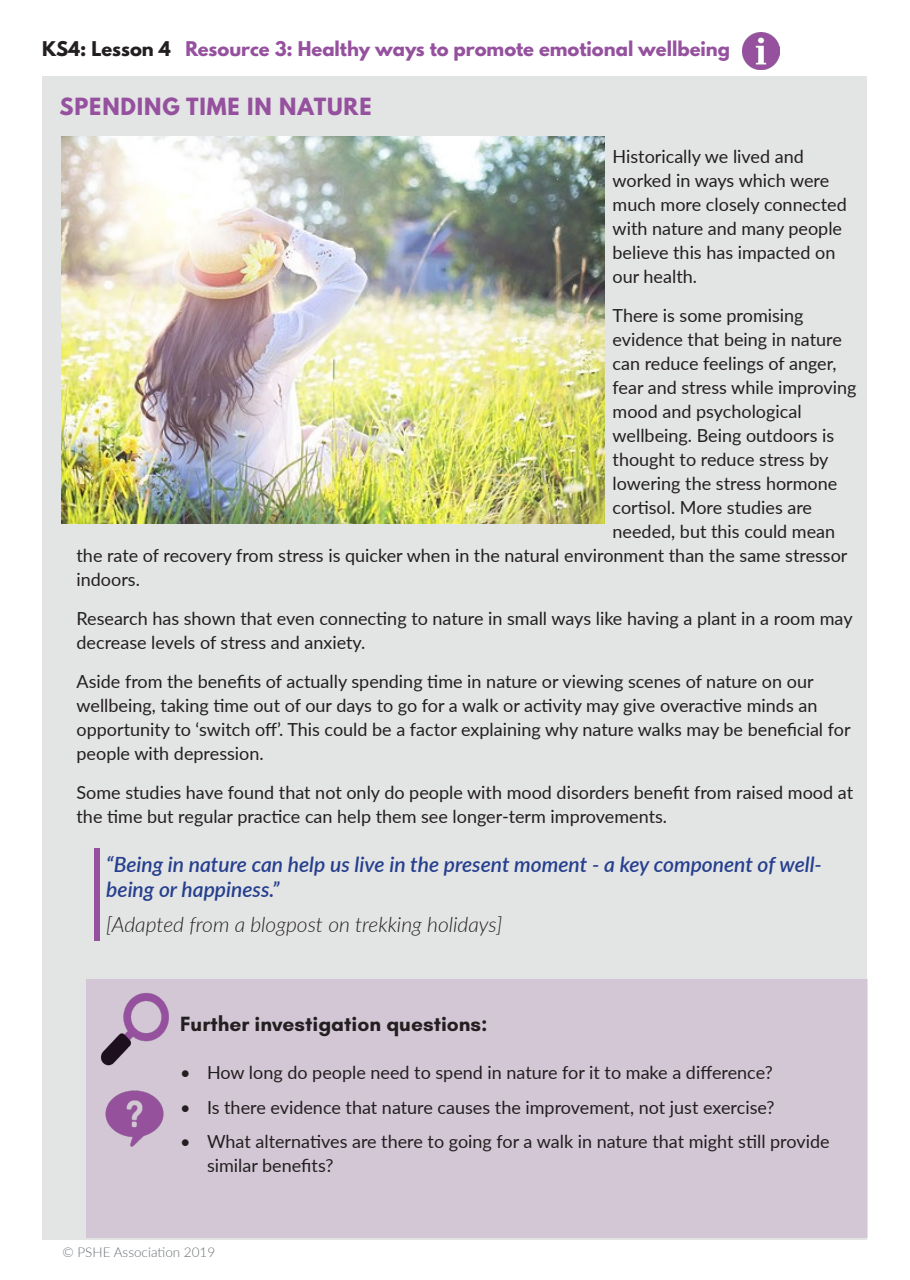
<style>
.page{position:relative;width:910px;height:1280px;background:#fff}
.page>*{position:absolute;margin:0;border:0;box-sizing:border-box;transform-origin:0 0}
.lato_body_spaced{font:italic 600 21px/25.2px "Lato";color:#253f8e}
.lato_body_spaced-2{font:italic 300 21px "Lato";color:#231f20}
.lato_body_spaced-3{font:700 21px "Glacial Indifference";color:#231f20}
.lato_body_spaced-4{font:700 21px "League Spartan";letter-spacing:.04em;color:#95519e}
.lato_body_spaced-5{font:18px/24px "Lato";color:#231f20}
.lato_body_spaced-6{font:700 18px "League Spartan";color:#95519e}
.t1{font:300 13.5px "Lato";color:#6a7074}
.s1{color:#231f20}
</style>
<div class="page">
<div style="left:43px;top:77px;width:824px;height:1162px;background:#e3e4e4"></div>
<img style="left:743px;top:32px;width:37px;height:37px">
<img style="left:62px;top:136px;width:542px;height:387px">
<div style="left:94px;top:848px;width:6px;height:93px;background:#95519e"></div>
<div style="left:86px;top:979px;width:781px;height:258px;background:#d3c7d6"></div>
<img style="left:105px;top:1090px;width:59px;height:57px">
<p class="lato_body_spaced-6" style="left:42px;top:35px;width:689px"><span class="s1">KS4: Lesson 4</span> Resource 3: Healthy ways to promote emotional wellbeing</p>
<p class="lato_body_spaced-4" style="left:60px;top:90px;width:314px">SPENDING TIME IN NATURE</p>
<p class="lato_body_spaced-5" style="left:613px;top:143px;width:236px">Historically we lived and worked in ways which were much more closely connected with nature and many people believe this has impacted on our health.</p>
<p class="lato_body_spaced-5" style="left:613px;top:302px;width:193px">There is some promising</p>
<p class="lato_body_spaced-5" style="left:613px;top:326px;width:231px">evidence that being in nature</p>
<p class="lato_body_spaced-5" style="left:613px;top:350px;width:226px">can reduce feelings of anger,</p>
<p class="lato_body_spaced-5" style="left:613px;top:374px;width:245px">fear and stress while improving</p>
<p class="lato_body_spaced-5" style="left:613px;top:398px;width:191px">mood and psychological</p>
<p class="lato_body_spaced-5" style="left:613px;top:422px;width:223px">wellbeing. Being outdoors is</p>
<p class="lato_body_spaced-5" style="left:613px;top:446px;width:217px">thought to reduce stress by</p>
<p class="lato_body_spaced-5" style="left:613px;top:470px;width:226px">lowering the stress hormone</p>
<p class="lato_body_spaced-5" style="left:613px;top:494px;width:201px">cortisol. More studies are</p>
<p class="lato_body_spaced-5" style="left:613px;top:518px;width:224px">needed, but this could mean</p>
<p class="lato_body_spaced-5" style="left:77px;top:542px;width:772px">the rate of recovery from stress is quicker when in the natural environment than the same stressor</p>
<p class="lato_body_spaced-5" style="left:77px;top:566px;width:65px">indoors.</p>
<p class="lato_body_spaced-5" style="left:77px;top:605px;width:778px">Research has shown that even connecting to nature in small ways like having a plant in a room may decrease levels of stress and anxiety.</p>
<p class="lato_body_spaced-5" style="left:77px;top:668px;width:776px">Aside from the benefits of actually spending time in nature or viewing scenes of nature on our wellbeing, taking time out of our days to go for a walk or activity may give overactive minds an opportunity to ‘switch off’. This could be a factor explaining why nature walks may be beneficial for people with depression.</p>
<p class="lato_body_spaced-5" style="left:77px;top:779px;width:778px">Some studies have found that not only do people with mood disorders benefit from raised mood at the time but regular practice can help them see longer-term improvements.</p>
<p class="lato_body_spaced" style="left:106px;top:851px;width:717px">“Being in nature can help us live in the present moment - a key component of well&shy;being or happiness.”</p>
<p class="lato_body_spaced-2" style="left:106px;top:910px;width:397px">[Adapted from a blogpost on trekking holidays]</p>
<p class="lato_body_spaced-3" style="left:180px;top:1011px;width:309px">Further investigation questions:</p>
<p class="lato_body_spaced-5" style="left:180px;top:1060px;width:594px">• How long do people need to spend in nature for it to make a difference?</p>
<p class="lato_body_spaced-5" style="left:180px;top:1094px;width:596px">• Is there evidence that nature causes the improvement, not just exercise?</p>
<p class="lato_body_spaced-5" style="left:207px;top:1129px;width:624px;text-indent:-27px">• What alternatives are there to going for a walk in nature that might still provide similar benefits?</p>
<p class="t1" style="left:63px;top:1242px;width:154px">© PSHE Association 2019</p>
</div>
